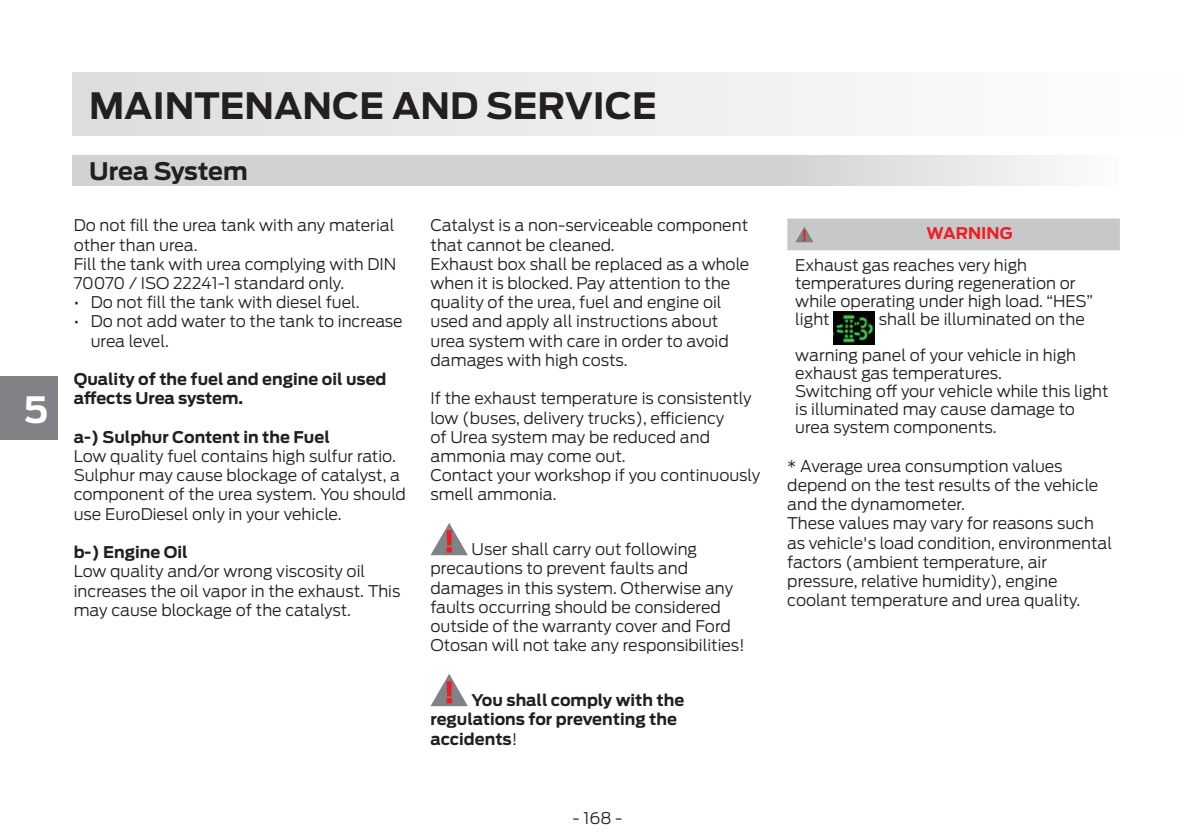
<style>
.page{position:relative;width:1191px;height:840px;background:#fff}
.page>*{position:absolute;margin:0;border:0;box-sizing:border-box;transform-origin:0 0}
.t1{font:700 36px "Ford Antenna";color:#231f20}
.t2{font:700 36px "Ford Antenna";color:#fff}
.heading_bold{font:700 24px "Ford Antenna";letter-spacing:-.01em;color:#231f20}
.body_text{font:300 16px/19.2px "Ford Antenna";color:#231f20}
.body_text-2{font:700 16px/19.2px "Ford Antenna";color:#231f20}
.t3{font:700 16px "Ford Antenna";color:#ee1d23}
.s1{font-weight:300}
</style>
<div class="page">
<div style="left:72px;top:72px;width:1111px;height:63px;background:linear-gradient(to right,#dcdddf,#fefefe)"></div>
<svg style="left:72px;top:155px;width:985px;height:30px;background:#d5d6d8"></svg>
<div style="left:0;top:376px;width:58px;height:63px;background:#808285"></div>
<svg style="left:430px;top:523px;width:38px;height:32px"></svg>
<div style="left:446px;top:530px;width:6px;height:15px;background:#ee1d23"></div>
<svg style="left:431px;top:674px;width:36px;height:31px"></svg>
<div style="left:446px;top:680px;width:6px;height:16px;background:#ee1d23"></div>
<div style="left:787px;top:218px;width:332px;height:32px;background:#c7c8ca"></div>
<img style="left:833px;top:311px;width:42px;height:34px">
<h1 class="t2" style="left:24px;top:377px;width:26px">5</h1>
<h1 class="t1" style="left:89px;top:73px;width:569px">MAINTENANCE AND SERVICE</h1>
<p class="heading_bold" style="left:89px;top:149px;width:160px">Urea System</p>
<p class="body_text" style="left:74px;top:214px;width:322px">Do not fill the urea tank with any material other than urea.</p>
<p class="body_text" style="left:74px;top:252px;width:324px">Fill the tank with urea complying with DIN<br>70070 / ISO 22241-1 standard only.</p>
<p class="body_text" style="left:74px;top:291px;width:287px">• Do not fill the tank with diesel fuel.</p>
<p class="body_text" style="left:91px;top:310px;width:313px;text-indent:-17px">• Do not add water to the tank to increase urea level.</p>
<p class="body_text-2" style="left:74px;top:368px;width:314px">Quality of the fuel and engine oil used affects Urea system.</p>
<p class="body_text-2" style="left:74px;top:425px;width:257px">a-) Sulphur Content in the Fuel</p>
<p class="body_text" style="left:74px;top:444px;width:334px">Low quality fuel contains high sulfur ratio.<br>Sulphur may cause blockage of catalyst, a component of the urea system. You should use EuroDiesel only in your vehicle.</p>
<p class="body_text-2" style="left:74px;top:540px;width:115px">b-) Engine Oil</p>
<p class="body_text" style="left:74px;top:559px;width:328px">Low quality and/or wrong viscosity oil increases the oil vapor in the exhaust. This may cause blockage of the catalyst.</p>
<p class="body_text" style="left:430px;top:214px;width:319px">Catalyst is a non-serviceable component that cannot be cleaned.</p>
<p class="body_text" style="left:430px;top:252px;width:320px">Exhaust box shall be replaced as a whole when it is blocked. Pay attention to the quality of the urea, fuel and engine oil used and apply all instructions about urea system with care in order to avoid damages with high costs.</p>
<p class="body_text" style="left:430px;top:387px;width:322px">If the exhaust temperature is consistently low (buses, delivery trucks), efficiency<br>of Urea system may be reduced and ammonia may come out.</p>
<p class="body_text" style="left:430px;top:463px;width:331px">Contact your workshop if you continuously smell ammonia.</p>
<p class="body_text" style="left:430px;top:537px;width:316px;text-indent:41px">User shall carry out following precautions to prevent faults and damages in this system. Otherwise any faults occurring should be considered outside of the warranty cover and Ford Otosan will not take any responsibilities!</p>
<p class="body_text-2" style="left:430px;top:688px;width:255px;text-indent:41px">You shall comply with the regulations for preventing the accidents<span class="s1">!</span></p>
<p class="body_text" style="left:572px;top:806px;width:52px">- 168 -</p>
<p class="t3" style="left:926px;top:219px;width:87px">WARNING</p>
<p class="body_text" style="left:795px;top:254px;width:299px;line-height:18px">Exhaust gas reaches very high temperatures during regeneration or while operating under high load. “HES” light</p>
<p class="body_text" style="left:878px;top:308px;width:207px">shall be illuminated on the</p>
<p class="body_text" style="left:795px;top:344px;width:282px;line-height:18px">warning panel of your vehicle in high exhaust gas temperatures.</p>
<p class="body_text" style="left:795px;top:380px;width:315px;line-height:18px">Switching off your vehicle while this light is illuminated may cause damage to urea system components.</p>
<p class="body_text" style="left:787px;top:454px;width:312px">* Average urea consumption values depend on the test results of the vehicle and the dynamometer.</p>
<p class="body_text" style="left:787px;top:512px;width:326px">These values may vary for reasons such as vehicle's load condition, environmental factors (ambient temperature, air pressure, relative humidity), engine coolant temperature and urea quality.</p>
</div>
